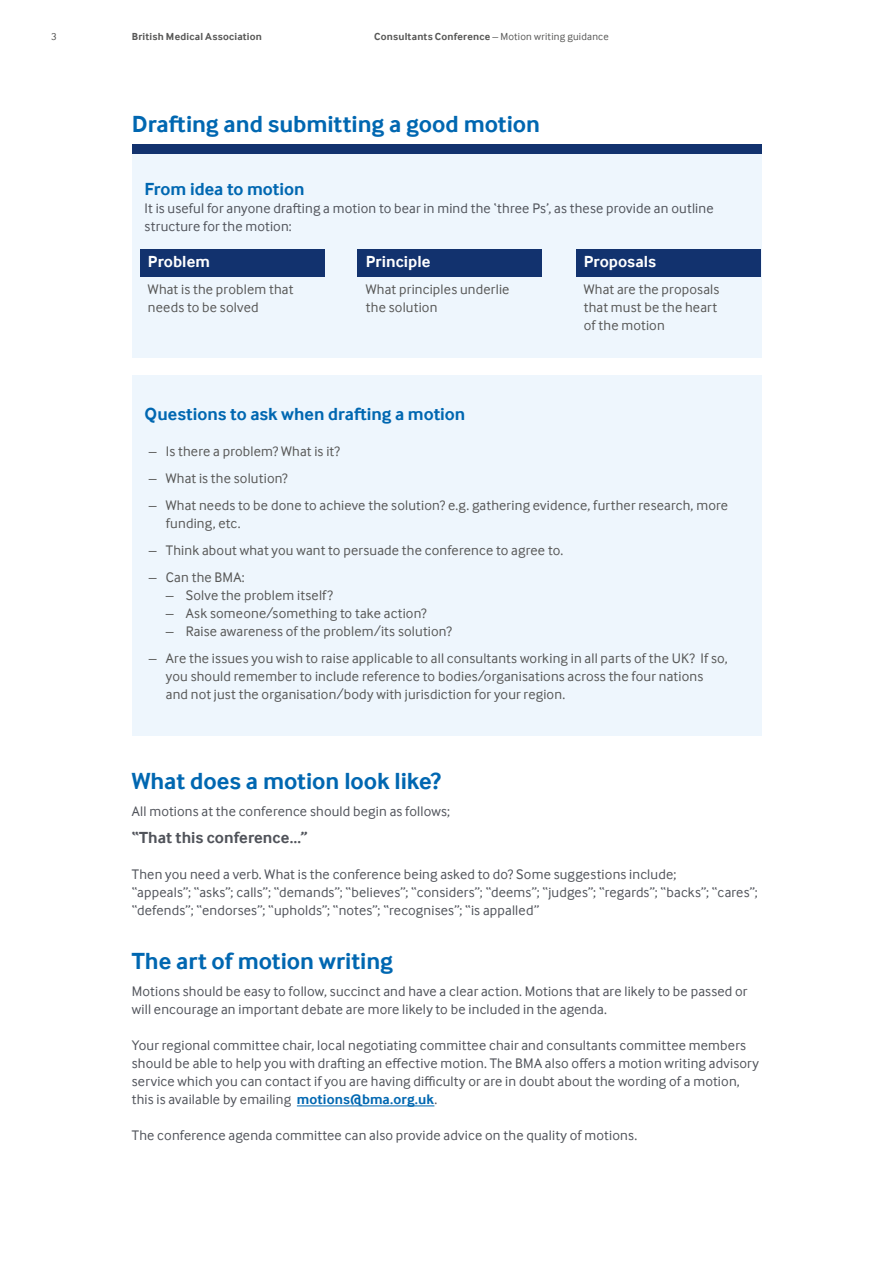
<style>
.page{position:relative;width:893px;height:1263px;background:#fff}
.page>*{position:absolute;margin:0;border:0;box-sizing:border-box;transform-origin:0 0}
.t1{font:700 24px "Inter Face";letter-spacing:-.005em;color:#0067b1}
.t2{font:700 18px "Inter Face";color:#0067b1}
.t3{font:700 16.5px "Inter Face";letter-spacing:.005em;color:#fff}
.t4{font:700 16.5px "Inter Face";letter-spacing:.005em;color:#50535a}
.t5{font:14.25px/18px "Inter Face";letter-spacing:.01em;color:#50535a}
.t6{font:14.25px/18px "Inter Face";letter-spacing:.01em;color:#575756}
.t7{font:10.5px "Inter Face";letter-spacing:.025em;color:#575756}
.t8{font:700 10.5px "Inter Face";letter-spacing:.02em;color:#575756}
.s1{font-weight:700}
.s2{font-weight:700;color:#0067b1}
</style>
<div class="page">
<div style="left:132px;top:375px;width:629px;height:360px;background:#eef6fd"></div>
<div style="left:132px;top:150px;width:629px;height:207px;background:#eef6fd"></div>
<div style="left:132px;top:145px;width:629px;height:9px;background:#12326e"></div>
<div style="left:140px;top:249px;width:185px;height:27px;background:#12326e"></div>
<div style="left:357px;top:249px;width:185px;height:27px;background:#12326e"></div>
<div style="left:576px;top:249px;width:185px;height:27px;background:#12326e"></div>
<hr style="left:297px;top:1106px;width:137px;height:1px;background:#0067b1">
<p class="t7" style="left:51px;top:31px;width:7px">3</p>
<p class="t8" style="left:132px;top:30px;width:132px">British Medical Association</p>
<p class="t7" style="left:374px;top:31px;width:236px"><span class="s1">Consultants Conference</span> – Motion writing guidance</p>
<h1 class="t1" style="left:132px;top:110px;width:410px">Drafting and submitting a good motion</h1>
<p class="t2" style="left:145px;top:179px;width:162px">From idea to motion</p>
<p class="t5" style="left:145px;top:199px;width:571px">It is useful for anyone drafting a motion to bear in mind the ‘three Ps’, as these provide an outline structure for the motion:</p>
<p class="t3" style="left:148px;top:252px;width:64px">Problem</p>
<p class="t6" style="left:148px;top:280px;width:147px">What is the problem that needs to be solved</p>
<p class="t3" style="left:366px;top:252px;width:66px">Principle</p>
<p class="t6" style="left:366px;top:280px;width:145px">What principles underlie the solution</p>
<p class="t3" style="left:584px;top:252px;width:74px">Proposals</p>
<p class="t6" style="left:584px;top:280px;width:137px">What are the proposals that must be the heart of the motion</p>
<p class="t2" style="left:145px;top:404px;width:322px">Questions to ask when drafting a motion</p>
<p class="t6" style="left:149px;top:442px;width:193px">– Is there a problem? What is it?</p>
<p class="t6" style="left:149px;top:469px;width:140px">– What is the solution?</p>
<p class="t6" style="left:166px;top:496px;width:564px;text-indent:-17px">– What needs to be done to achieve the solution? e.g. gathering evidence, further research, more funding, etc.</p>
<p class="t6" style="left:149px;top:541px;width:416px">– Think about what you want to persuade the conference to agree to.</p>
<p class="t6" style="left:149px;top:568px;width:97px">– Can the BMA:</p>
<p class="t6" style="left:166px;top:586px;width:169px">– Solve the problem itself?</p>
<p class="t6" style="left:166px;top:604px;width:262px">– Ask someone/something to take action?</p>
<p class="t6" style="left:166px;top:622px;width:288px">– Raise awareness of the problem/its solution?</p>
<p class="t6" style="left:166px;top:649px;width:563px;text-indent:-17px">– Are the issues you wish to raise applicable to all consultants working in all parts of the UK? If so, you should remember to include reference to bodies/organisations across the four nations and not just the organisation/body with jurisdiction for your region.</p>
<h1 class="t1" style="left:132px;top:767px;width:311px">What does a motion look like?</h1>
<p class="t5" style="left:132px;top:802px;width:320px">All motions at the conference should begin as follows;</p>
<p class="t4" style="left:132px;top:828px;width:177px">“That this conference…”</p>
<p class="t5" style="left:132px;top:865px;width:627px">Then you need a verb. What is the conference being asked to do? Some suggestions include;<br>“appeals”; “asks”; calls”; “demands”; “believes”; “considers”; “deems”; “judges”; “regards”; “backs”; “cares”; “defends”; “endorses”; “upholds”; “notes”; “recognises”; “is appalled”</p>
<h1 class="t1" style="left:132px;top:947px;width:263px">The art of motion writing</h1>
<p class="t5" style="left:132px;top:982px;width:617px">Motions should be easy to follow, succinct and have a clear action. Motions that are likely to be passed or will encourage an important debate are more likely to be included in the agenda.</p>
<p class="t5" style="left:132px;top:1036px;width:629px">Your regional committee chair, local negotiating committee chair and consultants committee members should be able to help you with drafting an effective motion. The BMA also offers a motion writing advisory service which you can contact if you are having difficulty or are in doubt about the wording of a motion, this is available by emailing <span class="s2">motions@bma.org.uk</span>.</p>
<p class="t5" style="left:132px;top:1126px;width:507px">The conference agenda committee can also provide advice on the quality of motions.</p>
</div>
